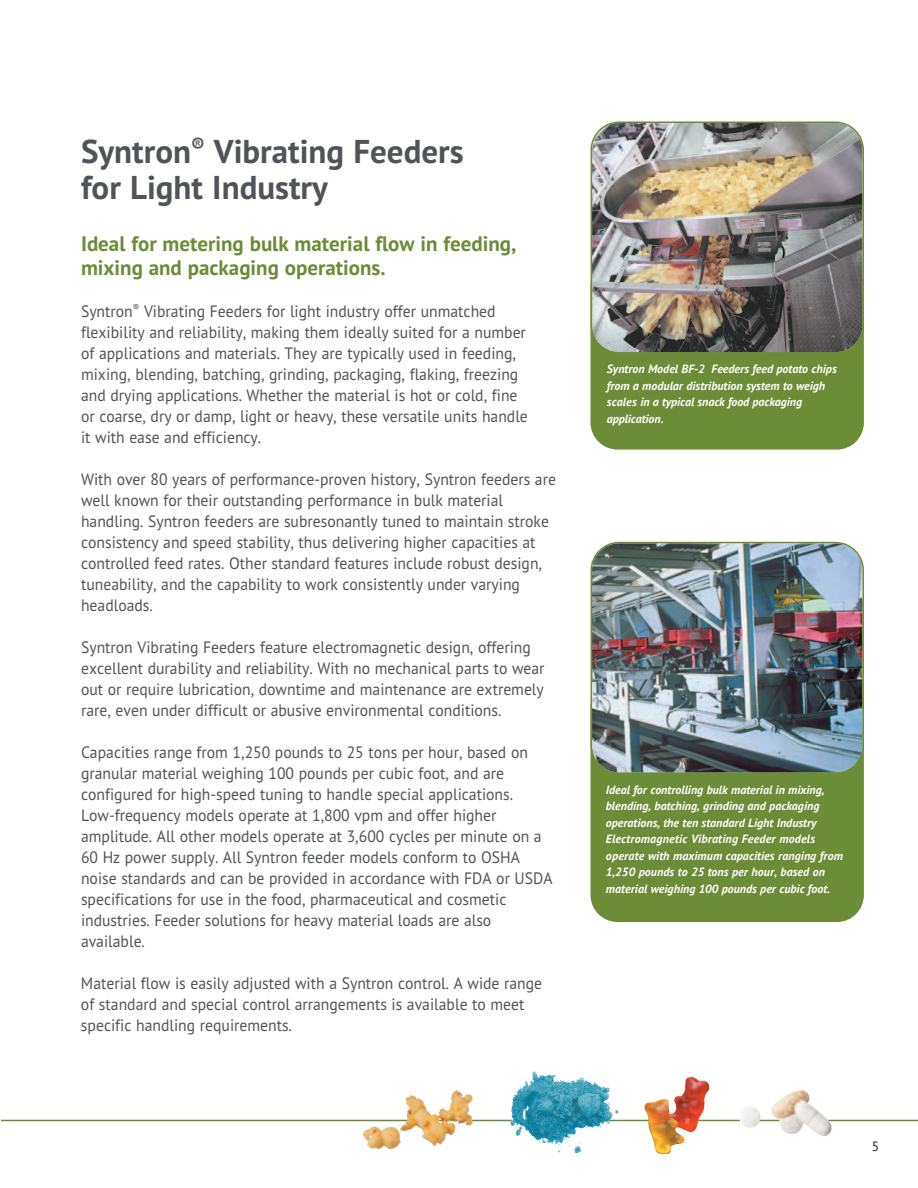
<style>
.page{position:relative;width:918px;height:1188px;background:#fff}
.page>*{position:absolute;margin:0;border:0;box-sizing:border-box;transform-origin:0 0}
.t1{font:700 33px/36px "PT Sans";color:#505358}
.t2{font:700 21px/24px "PT Sans";color:#6c8c37}
.t3{font:16.5px/21px "PT Sans";color:#505358;scale:.95 1}
.t4{font:13.5px "PT Sans";color:#231f20}
.t5{font:italic 700 12px/16.5px "PT Sans";color:#fff}
</style>
<div class="page">
<div style="left:590px;top:259px;width:274px;height:191px;background:#6c8c37;border-radius:27px"></div>
<img style="left:591px;top:122px;width:273px;height:232px">
<div style="left:590px;top:680px;width:274px;height:242px;background:#6c8c37;border-radius:27px"></div>
<img style="left:591px;top:542px;width:273px;height:232px">
<hr style="left:1px;top:1120px;width:917px;height:1px;background:#6c8c37">
<img style="left:363px;top:1090px;width:111px;height:60px">
<img style="left:675px;top:1077px;width:35px;height:55px">
<img style="left:643px;top:1098px;width:42px;height:57px">
<img style="left:533px;top:1071px;width:77px;height:19px">
<img style="left:739px;top:1090px;width:93px;height:46px">
<h1 class="t1" style="left:81px;top:133px;width:384px">Syntron<sup>®</sup> Vibrating Feeders for Light Industry</h1>
<p class="t2" style="left:81px;top:231px;width:437px">Ideal for metering bulk material flow in feeding, mixing and packaging operations.</p>
<p class="t3" style="left:81px;top:300px;width:472px">Syntron<sup>®</sup> Vibrating Feeders for light industry offer unmatched flexibility and reliability, making them ideally suited for a number of applications and materials. They are typically used in feeding, mixing, blending, batching, grinding, packaging, flaking, freezing and drying applications. Whether the material is hot or cold, fine or coarse, dry or damp, light or heavy, these versatile units handle it with ease and efficiency.</p>
<p class="t3" style="left:81px;top:468px;width:502px">With over 80 years of performance-proven history, Syntron feeders are well known for their outstanding performance in bulk material handling. Syntron feeders are subresonantly tuned to maintain stroke consistency and speed stability, thus delivering higher capacities at controlled feed rates. Other standard features include robust design, tuneability, and the capability to work consistently under varying headloads.</p>
<p class="t3" style="left:81px;top:636px;width:489px">Syntron Vibrating Feeders feature electromagnetic design, offering excellent durability and reliability. With no mechanical parts to wear out or require lubrication, downtime and maintenance are extremely rare, even under difficult or abusive environmental conditions.</p>
<p class="t3" style="left:81px;top:741px;width:498px">Capacities range from 1,250 pounds to 25 tons per hour, based on granular material weighing 100 pounds per cubic foot, and are configured for high-speed tuning to handle special applications.<br>Low-frequency models operate at 1,800 vpm and offer higher amplitude. All other models operate at 3,600 cycles per minute on a 60 Hz power supply. All Syntron feeder models conform to OSHA noise standards and can be provided in accordance with FDA or USDA specifications for use in the food, pharmaceutical and cosmetic industries. Feeder solutions for heavy material loads are also available.</p>
<p class="t3" style="left:81px;top:972px;width:487px">Material flow is easily adjusted with a Syntron control. A wide range of standard and special control arrangements is available to meet specific handling requirements.</p>
<p class="t5" style="left:607px;top:361px;width:231px">Syntron Model BF-2 Feeders feed potato chips from a modular distribution system to weigh scales in a typical snack food packaging application.</p>
<p class="t5" style="left:606px;top:781px;width:239px">Ideal for controlling bulk material in mixing, blending, batching, grinding and packaging operations, the ten standard Light Industry Electromagnetic Vibrating Feeder models operate with maximum capacities ranging from 1,250 pounds to 25 tons per hour, based on material weighing 100 pounds per cubic foot.</p>
<p class="t4" style="left:872px;top:1138px;width:9px">5</p>
</div>
